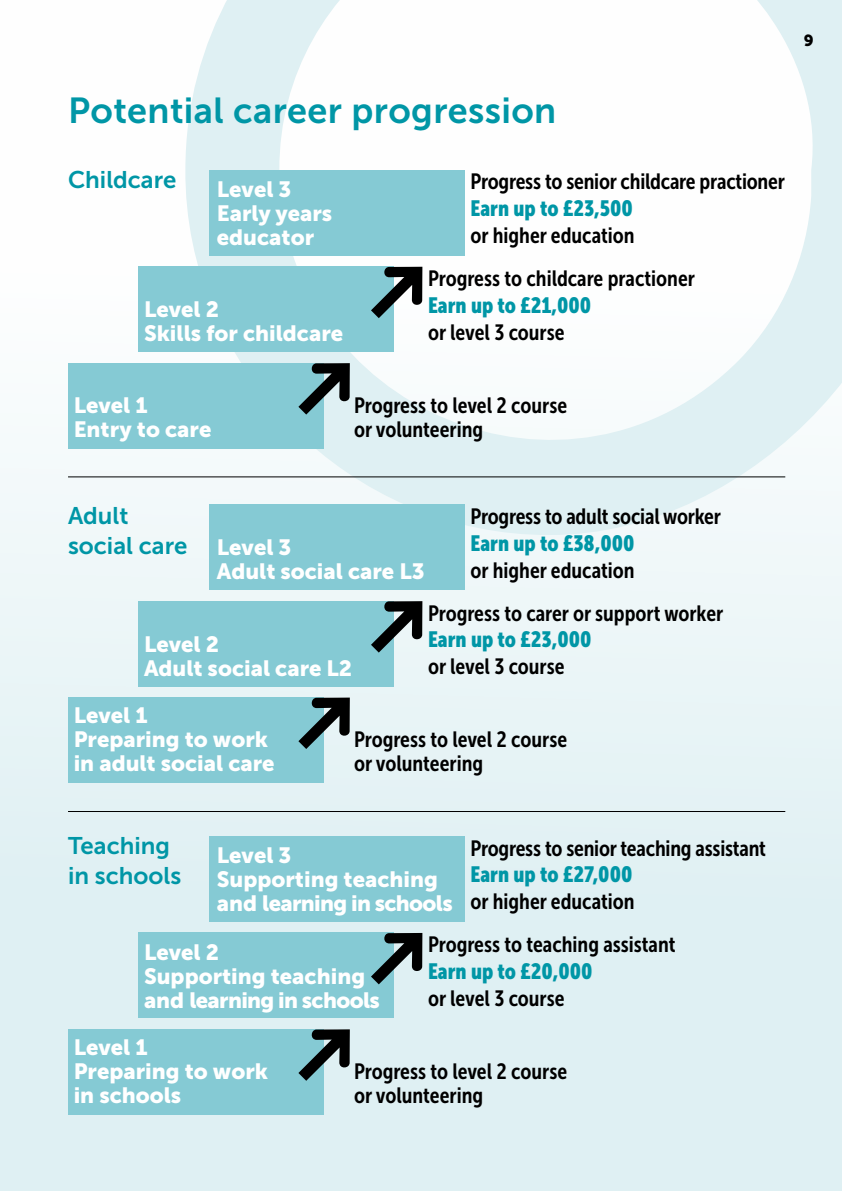
<style>
.page{position:relative;width:842px;height:1191px;background:#fff}
.page>*{position:absolute;margin:0;border:0;box-sizing:border-box;transform-origin:0 0}
.t1{font:36px "Museo Sans 700";letter-spacing:.01em;color:#0096a6}
.t2{font:24px/30px "Museo Sans 700";color:#0096a6}
.t3{font:22px/24px "Museo Sans Cond 700";color:#000}
.t4{font:22px/24px "Museo Sans 900";color:#fff}
.t5{font:22px "Museo Sans Cond 900";color:#0096a6}
.t6{font:16px "Museo Sans 900";color:#000}
</style>
<div class="page">
<div style="left:0;top:0;width:842px;height:1191px;background:linear-gradient(to bottom,#fff,#d9edf1)"></div>
<svg style="left:184px;top:0;width:658px;height:536px"></svg>
<div style="left:68px;top:1029px;width:255px;height:85px;background:#85cad4"></div>
<div style="left:139px;top:933px;width:255px;height:85px;background:#85cad4"></div>
<div style="left:210px;top:836px;width:255px;height:85px;background:#85cad4"></div>
<svg style="left:298px;top:1029px;width:52px;height:51px"></svg>
<hr style="left:68px;top:811px;width:717px;height:1px;background:#000">
<svg style="left:371px;top:933px;width:51px;height:51px"></svg>
<div style="left:68px;top:697px;width:255px;height:85px;background:#85cad4"></div>
<div style="left:139px;top:601px;width:255px;height:85px;background:#85cad4"></div>
<div style="left:210px;top:504px;width:255px;height:85px;background:#85cad4"></div>
<svg style="left:298px;top:697px;width:52px;height:52px"></svg>
<svg style="left:371px;top:601px;width:51px;height:51px"></svg>
<hr style="left:68px;top:476px;width:717px;height:1px;background:#000">
<div style="left:68px;top:363px;width:255px;height:85px;background:#85cad4"></div>
<div style="left:139px;top:267px;width:255px;height:85px;background:#85cad4"></div>
<div style="left:210px;top:170px;width:255px;height:85px;background:#85cad4"></div>
<svg style="left:298px;top:363px;width:52px;height:51px"></svg>
<svg style="left:371px;top:267px;width:51px;height:51px"></svg>
<p class="t6" style="left:804px;top:31px;width:11px">9</p>
<h1 class="t1" style="left:68px;top:91px;width:490px">Potential career progression</h1>
<p class="t2" style="left:68px;top:165px;width:110px">Childcare</p>
<p class="t4" style="left:217px;top:177px;width:117px">Level 3<br>Early years educator</p>
<p class="t4" style="left:144px;top:297px;width:201px">Level 2<br>Skills for childcare</p>
<p class="t3" style="left:471px;top:170px;width:316px">Progress to senior childcare practioner</p>
<p class="t5" style="left:471px;top:196px;width:164px">Earn up to £23,500</p>
<p class="t3" style="left:471px;top:223px;width:166px">or higher education</p>
<p class="t3" style="left:428px;top:266px;width:268px">Progress to childcare practioner</p>
<p class="t5" style="left:428px;top:293px;width:165px">Earn up to £21,000</p>
<p class="t3" style="left:428px;top:320px;width:138px">or level 3 course</p>
<p class="t4" style="left:74px;top:393px;width:139px">Level 1<br>Entry to care</p>
<p class="t3" style="left:354px;top:393px;width:215px">Progress to level 2 course or volunteering</p>
<p class="t2" style="left:68px;top:501px;width:121px">Adult social care</p>
<p class="t4" style="left:217px;top:535px;width:209px">Level 3<br>Adult social care L3</p>
<p class="t3" style="left:471px;top:504px;width:252px">Progress to adult social worker</p>
<p class="t5" style="left:471px;top:530px;width:165px">Earn up to £38,000</p>
<p class="t3" style="left:471px;top:558px;width:166px">or higher education</p>
<p class="t4" style="left:144px;top:632px;width:210px">Level 2<br>Adult social care L2</p>
<p class="t3" style="left:428px;top:601px;width:297px">Progress to carer or support worker</p>
<p class="t5" style="left:428px;top:627px;width:165px">Earn up to £23,000</p>
<p class="t3" style="left:428px;top:654px;width:138px">or level 3 course</p>
<p class="t4" style="left:74px;top:703px;width:202px">Level 1<br>Preparing to work in adult social care</p>
<p class="t3" style="left:354px;top:727px;width:215px">Progress to level 2 course or volunteering</p>
<p class="t2" style="left:68px;top:830px;width:115px">Teaching in schools</p>
<p class="t4" style="left:217px;top:843px;width:237px">Level 3<br>Supporting teaching and learning in schools</p>
<p class="t3" style="left:471px;top:836px;width:297px">Progress to senior teaching assistant</p>
<p class="t5" style="left:471px;top:862px;width:163px">Earn up to £27,000</p>
<p class="t3" style="left:471px;top:889px;width:166px">or higher education</p>
<p class="t4" style="left:144px;top:939px;width:237px">Level 2<br>Supporting teaching and learning in schools</p>
<p class="t3" style="left:428px;top:932px;width:249px">Progress to teaching assistant</p>
<p class="t5" style="left:428px;top:959px;width:166px">Earn up to £20,000</p>
<p class="t3" style="left:428px;top:986px;width:138px">or level 3 course</p>
<p class="t4" style="left:74px;top:1035px;width:196px">Level 1<br>Preparing to work in schools</p>
<p class="t3" style="left:354px;top:1059px;width:215px">Progress to level 2 course or volunteering</p>
</div>
